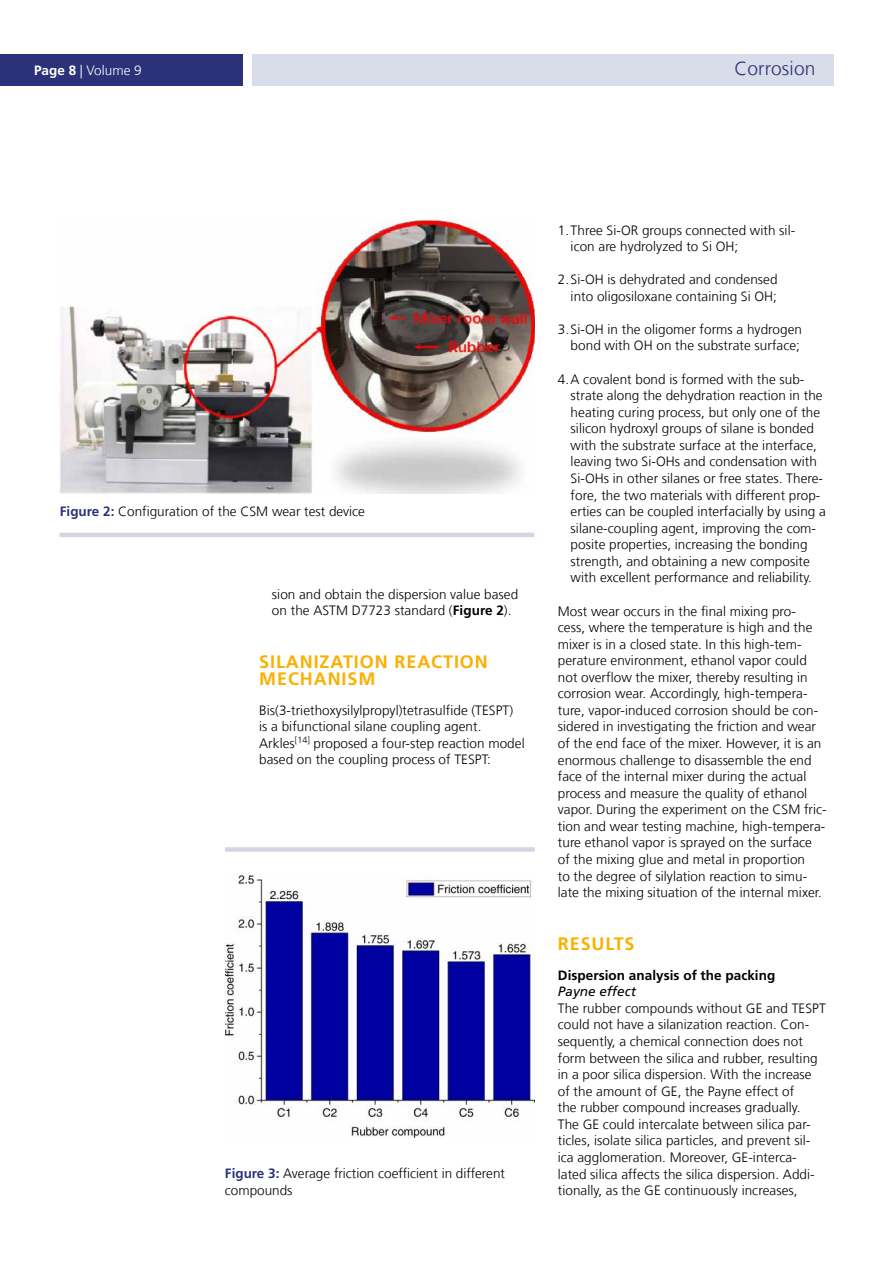
<style>
.page{position:relative;width:893px;height:1263px;background:#fff}
.page>*{position:absolute;margin:0;border:0;box-sizing:border-box;transform-origin:0 0}
.t1{font:300 19.2px "Frutiger LT Com";letter-spacing:.01em;color:#2b3279}
.t2{font:700 18px/16.5px "Frutiger LT Com";letter-spacing:.05em;color:#f9b000}
.t3{font:300 13.5px/16.5px "Frutiger LT Com";letter-spacing:.005em;color:#000}
.t4{font:700 13.5px "Frutiger LT Com";letter-spacing:.005em;color:#000}
.t5{font:300 13.5px "Frutiger LT Com";letter-spacing:.005em;color:#fff}
.t6{font:italic 13.5px "Frutiger LT Com";letter-spacing:.005em;color:#000}
.s1{font-weight:700}
.s2{font-weight:700;color:#2b3279}
</style>
<div class="page">
<div style="left:252px;top:54px;width:581px;height:32px;background:#d9dde9"></div>
<div style="left:0;top:54px;width:242px;height:32px;background:#2b3279"></div>
<img style="left:225px;top:875px;width:309px;height:262px">
<div style="left:225px;top:847px;width:310px;height:5px;background:#d5d6e4"></div>
<hr style="left:60px;top:533px;width:474px;height:4px;background:#d5d6e4">
<img style="left:60px;top:219px;width:475px;height:275px">
<p class="t5" style="left:34px;top:62px;width:109px"><span class="s1">Page 8</span> | Volume 9</p>
<h1 class="t1" style="left:734px;top:57px;width:83px">Corrosion</h1>
<p class="t3" style="left:60px;top:503px;width:307px"><span class="s2">Figure 2:</span> Configuration of the CSM wear test device</p>
<p class="t3" style="left:272px;top:586px;width:248px">sion and obtain the dispersion value based on the ASTM D7723 standard (<span class="s1">Figure 2</span>).</p>
<h2 class="t2" style="left:259px;top:654px;width:230px">SILANIZATION REACTION<br>MECHANISM</h2>
<p class="t3" style="left:259px;top:702px;width:267px">Bis(3-triethoxysilylpropyl)tetrasulfide (TESPT) is a bifunctional silane coupling agent.<br>Arkles<sup>[14]</sup> proposed a four-step reaction model based on the coupling process of TESPT:</p>
<p class="t3" style="left:225px;top:1166px;width:282px"><span class="s2">Figure 3:</span> Average friction coefficient in different compounds</p>
<p class="t3" style="left:571px;top:222px;width:226px;text-indent:-13px">1.Three Si-OR groups connected with sil&shy;icon are hydrolyzed to Si OH;</p>
<p class="t3" style="left:558px;top:271px;width:221px;text-align:right">2.Si-OH is dehydrated and condensed into oligosiloxane containing Si OH;</p>
<p class="t3" style="left:558px;top:321px;width:246px;text-align:right">3.Si-OH in the oligomer forms a hydrogen bond with OH on the substrate surface;</p>
<p class="t3" style="left:571px;top:371px;width:257px;text-indent:-13px">4.A covalent bond is formed with the sub&shy;strate along the dehydration reaction in the heating curing process, but only one of the silicon hydroxyl groups of silane is bonded with the substrate surface at the interface, leaving two Si-OHs and condensation with Si-OHs in other silanes or free states. There&shy;fore, the two materials with different prop&shy;erties can be coupled interfacially by using a silane-coupling agent, improving the com&shy;posite properties, increasing the bonding strength, and obtaining a new composite with excellent performance and reliability.</p>
<p class="t3" style="left:558px;top:603px;width:270px">Most wear occurs in the final mixing pro-<br>cess, where the temperature is high and the mixer is in a closed state. In this high-tem&shy;perature environment, ethanol vapor could not overflow the mixer, thereby resulting in corrosion wear. Accordingly, high-tempera&shy;ture, vapor-induced corrosion should be con&shy;sidered in investigating the friction and wear of the end face of the mixer. However, it is an enormous challenge to disassemble the end face of the internal mixer during the actual process and measure the quality of ethanol vapor. During the experiment on the CSM fric&shy;tion and wear testing machine, high-tempera&shy;ture ethanol vapor is sprayed on the surface of the mixing glue and metal in proportion<br>to the degree of silylation reaction to simu&shy;late the mixing situation of the internal mixer.</p>
<h2 class="t2" style="left:558px;top:935px;width:78px">RESULTS</h2>
<p class="t4" style="left:558px;top:967px;width:219px">Dispersion analysis of the packing</p>
<p class="t6" style="left:558px;top:984px;width:80px">Payne effect</p>
<p class="t3" style="left:558px;top:1000px;width:269px">The rubber compounds without GE and TESPT could not have a silanization reaction. Con&shy;sequently, a chemical connection does not form between the silica and rubber, resulting in a poor silica dispersion. With the increase of the amount of GE, the Payne effect of<br>the rubber compound increases gradually.<br>The GE could intercalate between silica par&shy;ticles, isolate silica particles, and prevent sil&shy;ica agglomeration. Moreover, GE-interca&shy;lated silica affects the silica dispersion. Addi&shy;tionally, as the GE continuously increases,</p>
</div>
